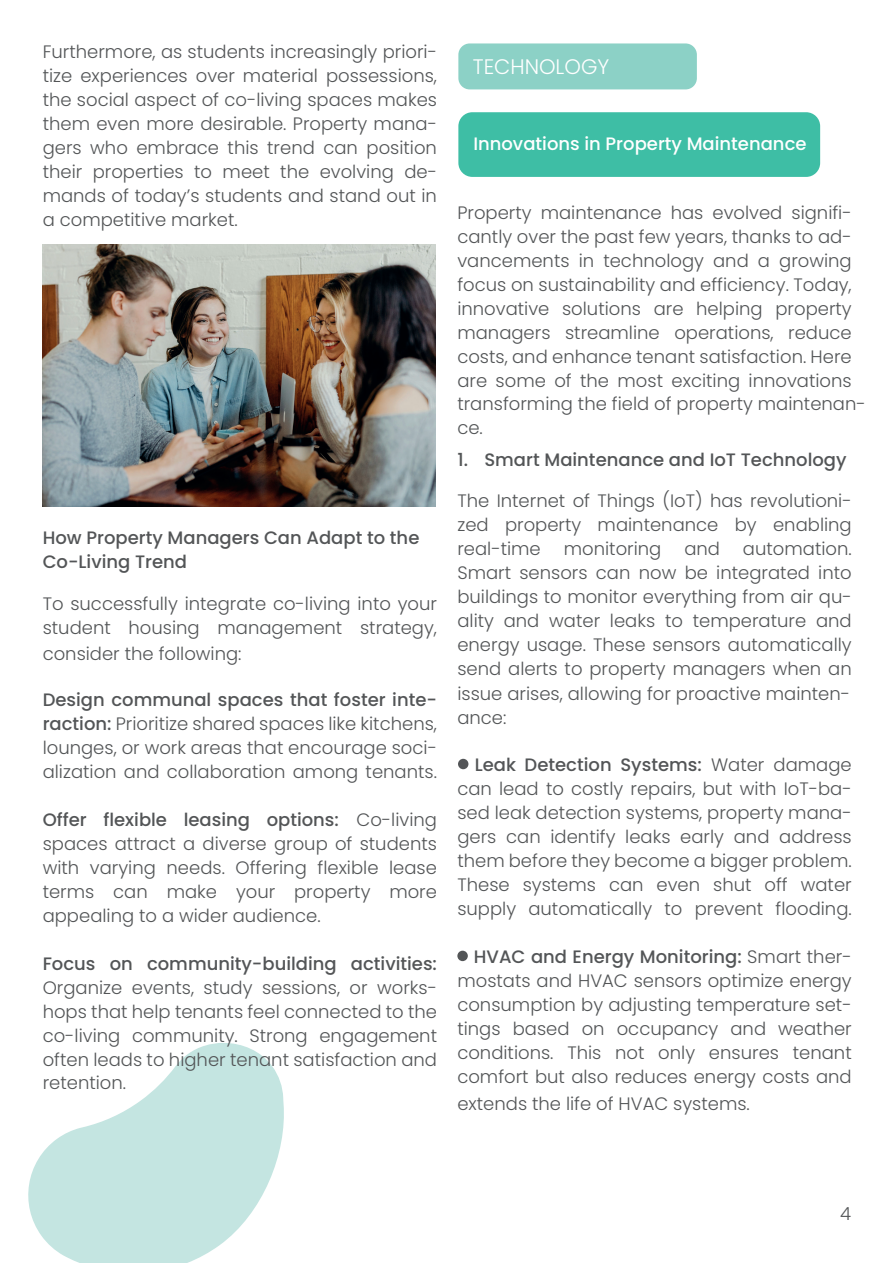
<style>
.page{position:relative;width:893px;height:1263px;background:#fff}
.page>*{position:absolute;margin:0;border:0;box-sizing:border-box;transform-origin:0 0}
.t1{font:300 21px "Poppins";color:#fff}
.t2{font:300 18px/24px "Poppins";color:#535557;text-align:justify}
.t3{font:500 18px/24px "Poppins";color:#535557}
.t4{font:500 18px "Poppins";color:#fff}
.s1{font-weight:500}
</style>
<div class="page">
<svg style="left:28px;top:1043px;width:256px;height:220px;fill:#c4e5e1"></svg>
<div style="left:458px;top:43px;width:239px;height:46px;background:#8cd1c6;border-radius:11px"></div>
<div style="left:458px;top:112px;width:362px;height:65px;background:#3ebea5;border-radius:14px"></div>
<img style="left:43px;top:244px;width:392px;height:262px">
<div style="left:458px;top:759px;width:10px;height:10px;background:#535557;border-radius:50%"></div>
<div style="left:457px;top:951px;width:11px;height:10px;background:#535557;border-radius:50%"></div>
<p class="t2" style="left:43px;top:40px;width:396px">Furthermore, as students increasingly priori&shy;tize experiences over material possessions, the social aspect of co-living spaces makes them even more desirable. Property mana&shy;gers who embrace this trend can position their properties to meet the evolving de&shy;mands of today’s students and stand out in</p>
<p class="t2" style="left:43px;top:208px;width:197px">a competitive market.</p>
<p class="t3" style="left:43px;top:525px;width:378px">How Property Managers Can Adapt to the<br>Co-Living Trend</p>
<p class="t2" style="left:43px;top:591px;width:396px">To successfully integrate co-living into your student housing management strategy,</p>
<p class="t2" style="left:43px;top:641px;width:200px">consider the following:</p>
<p class="t2" style="left:43px;top:687px;width:396px"><span class="s1">Design communal spaces that foster inte&shy;raction:</span> Prioritize shared spaces like kitchens, lounges, or work areas that encourage soci&shy;alization and collaboration among tenants.</p>
<p class="t2" style="left:43px;top:807px;width:396px"><span class="s1">Offer flexible leasing options:</span> Co-living spaces attract a diverse group of students with varying needs. Offering flexible lease terms can make your property more</p>
<p class="t2" style="left:43px;top:904px;width:279px">appealing to a wider audience.</p>
<p class="t3" style="left:43px;top:951px;width:396px">Focus on community-building activities:</p>
<p class="t2" style="left:43px;top:975px;width:396px">Organize events, study sessions, or works&shy;hops that help tenants feel connected to the co-living community. Strong engagement often leads to higher tenant satisfaction and</p>
<p class="t2" style="left:43px;top:1071px;width:85px">retention.</p>
<p class="t1" style="left:473px;top:54px;width:138px">TECHNOLOGY</p>
<p class="t4" style="left:473px;top:133px;width:335px">Innovations in Property Maintenance</p>
<p class="t2" style="left:457px;top:200px;width:396px">Property maintenance has evolved signifi&shy;cantly over the past few years, thanks to ad&shy;vancements in technology and a growing focus on sustainability and efficiency. Today, innovative solutions are helping property managers streamline operations, reduce costs, and enhance tenant satisfaction. Here are some of the most exciting innovations</p>
<p class="t2" style="left:457px;top:392px;width:410px">transforming the field of property maintenan&shy;ce.</p>
<p class="t3" style="left:457px;top:448px;width:391px">1. Smart Maintenance and IoT Technology</p>
<p class="t2" style="left:457px;top:488px;width:396px">The Internet of Things (IoT) has revolutioni&shy;zed property maintenance by enabling real-time</p>
<p class="t2" style="left:457px;top:536px;width:396px;text-indent:286px">automation.<br>Smart sensors can now be integrated into buildings to monitor everything from air qu&shy;ality and water leaks to temperature and energy usage. These sensors automatically send alerts to property managers when an</p>
<p class="t2" style="left:564px;top:536px;width:99px">monitoring</p>
<p class="t2" style="left:684px;top:536px;width:37px">and</p>
<p class="t2" style="left:457px;top:682px;width:394px">issue arises, allowing for proactive mainten&shy;ance:</p>
<p class="t2" style="left:457px;top:752px;width:396px;text-indent:17px"><span class="s1">Leak Detection Systems:</span> Water damage can lead to costly repairs, but with IoT-ba&shy;sed leak detection systems, property mana&shy;gers can identify leaks early and address them before they become a bigger problem.<br>These systems can even shut off water supply automatically to prevent flooding.</p>
<p class="t2" style="left:457px;top:944px;width:396px;text-indent:16px"><span class="s1">HVAC and Energy Monitoring:</span> Smart ther&shy;mostats and HVAC sensors optimize energy consumption by adjusting temperature set&shy;tings based on occupancy and weather conditions. This not only ensures tenant comfort but also reduces energy costs and</p>
<p class="t2" style="left:457px;top:1091px;width:294px">extends the life of HVAC systems.</p>
<p class="t2" style="left:840px;top:1202px;width:13px">4</p>
</div>
